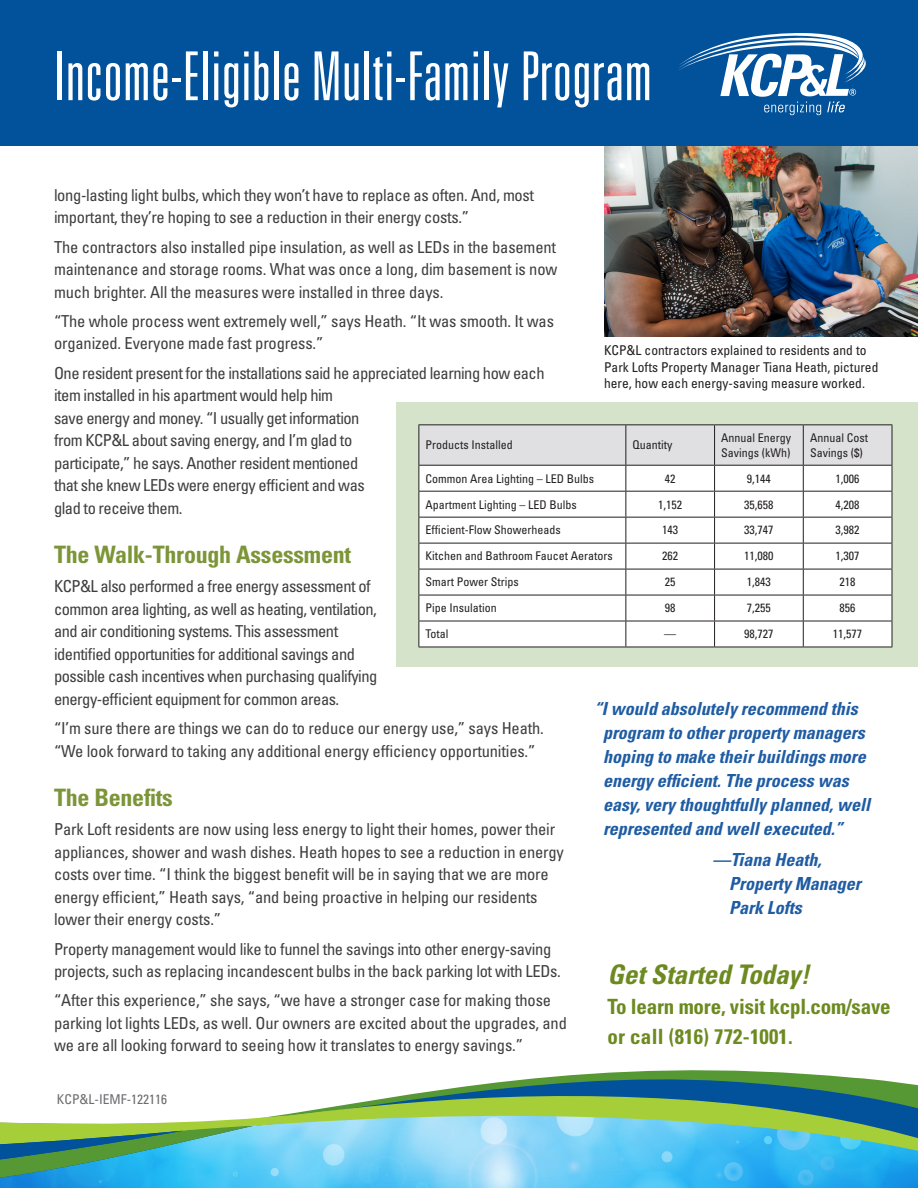
<style>
.page{position:relative;width:918px;height:1188px;background:#fff}
.page>*{position:absolute;margin:0;border:0;box-sizing:border-box;transform-origin:0 0}
.t1{font:300 ultra-condensed 67.5px "Univers LT Std";letter-spacing:.01em;color:#fff}
.subhead_1{font:italic 700 condensed 27px "Univers LT Std";color:#6c8a1f}
.subttitles{font:700 condensed 24px "Univers LT Std";letter-spacing:-.01em;color:#7c9538}
.subhead_1-2{font:700 condensed 21px/30px "Univers LT Std";letter-spacing:-.01em;color:#6c8a1f}
.call_out_title{font:italic 700 condensed 18px/24px "Univers LT Std";color:#1f5ca3}
.body_copy{font:condensed 16.5px/22.5px "Univers LT Std";letter-spacing:-.02em;color:#3e3e3f}
.chart_text{font:condensed 13.5px/16.5px "Univers LT Std";color:#231f20}
.subhead_1-3{font:condensed 13.5px "Univers LT Std";color:#6c6d70}
.Form_text_2{font:condensed 12px/14.4px "Univers LT Std";color:#231f20}
</style>
<div class="page">
<img style="left:604px;top:146px;width:314px;height:190px">
<div style="left:0;top:0;width:918px;height:146px;background:#01519b"></div>
<svg style="left:678px;top:33px;width:188px;height:82px"></svg>
<img style="left:0;top:1180px;width:918px;height:8px">
<svg style="left:0;top:1070px;width:918px;height:110px"></svg>
<svg style="left:179px;top:1088px;width:739px;height:66px"></svg>
<div style="left:396px;top:402px;width:522px;height:264px;background:#d5e3cb"></div>
<hr style="left:418px;top:424px;width:208px;height:1px;background:#231f20">
<hr style="left:626px;top:424px;width:89px;height:1px;background:#231f20">
<hr style="left:715px;top:424px;width:88px;height:1px;background:#231f20">
<hr style="left:803px;top:424px;width:89px;height:1px;background:#231f20">
<svg style="left:418px;top:425px;width:475px;height:222px"></svg>
<hr style="left:418px;top:647px;width:208px;height:1px;background:#231f20">
<hr style="left:626px;top:647px;width:89px;height:1px;background:#231f20">
<hr style="left:715px;top:647px;width:88px;height:1px;background:#231f20">
<hr style="left:803px;top:647px;width:89px;height:1px;background:#231f20">
<p class="t1" style="left:54px;top:41px;width:599px">Income-Eligible Multi-Family Program</p>
<p class="body_copy" style="left:54px;top:184px;width:482px">long-lasting light bulbs, which they won’t have to replace as often. And, most important, they’re hoping to see a reduction in their energy costs.”</p>
<p class="body_copy" style="left:54px;top:235px;width:505px;text-align:justify">The contractors also installed pipe insulation, as well as LEDs in the basement maintenance and storage rooms. What was once a long, dim basement is now much brighter. All the measures were installed in three days.</p>
<p class="body_copy" style="left:54px;top:310px;width:502px">“The whole process went extremely well,” says Heath. “It was smooth. It was organized. Everyone made fast progress.”</p>
<p class="body_copy" style="left:54px;top:361px;width:492px">One resident present for the installations said he appreciated learning how each item installed in his apartment would help him<br>save energy and money. “I usually get information<br>from KCP&amp;L about saving energy, and I’m glad to<br>participate,” he says. Another resident mentioned<br>that she knew LEDs were energy efficient and was<br>glad to receive them.</p>
<p class="subttitles" style="left:54px;top:540px;width:299px">The Walk-Through Assessment</p>
<p class="body_copy" style="left:54px;top:575px;width:325px">KCP&amp;L also performed a free energy assessment of common area lighting, as well as heating, ventilation, and air conditioning systems. This assessment identified opportunities for additional savings and possible cash incentives when purchasing qualifying energy-efficient equipment for common areas.</p>
<p class="body_copy" style="left:54px;top:717px;width:491px">“I’m sure there are things we can do to reduce our energy use,” says Heath. “We look forward to taking any additional energy efficiency opportunities.”</p>
<p class="subttitles" style="left:54px;top:783px;width:120px">The Benefits</p>
<p class="body_copy" style="left:54px;top:818px;width:511px">Park Loft residents are now using less energy to light their homes, power their appliances, shower and wash dishes. Heath hopes to see a reduction in energy costs over time. “I think the biggest benefit will be in saying that we are more energy efficient,” Heath says, “and being proactive in helping our residents lower their energy costs.”</p>
<p class="body_copy" style="left:54px;top:937px;width:508px">Property management would like to funnel the savings into other energy-saving projects, such as replacing incandescent bulbs in the back parking lot with LEDs.</p>
<p class="body_copy" style="left:54px;top:989px;width:514px">“After this experience,” she says, “we have a stronger case for making those parking lot lights LEDs, as well. Our owners are excited about the upgrades, and we are all looking forward to seeing how it translates to energy savings.”</p>
<p class="chart_text" style="left:604px;top:342px;width:276px">KCP&amp;L contractors explained to residents and to<br>Park Lofts Property Manager Tiana Heath, pictured here, how each energy-saving measure worked.</p>
<p class="Form_text_2" style="left:426px;top:438px;width:89px">Products Installed</p>
<p class="Form_text_2" style="left:633px;top:438px;width:41px">Quantity</p>
<p class="Form_text_2" style="left:721px;top:431px;width:71px">Annual Energy<br>Savings (kWh)</p>
<p class="Form_text_2" style="left:810px;top:431px;width:59px">Annual Cost<br>Savings ($)</p>
<p class="Form_text_2" style="left:426px;top:471px;width:170px">Common Area Lighting – LED Bulbs</p>
<p class="Form_text_2" style="left:665px;top:471px;width:12px">42</p>
<p class="Form_text_2" style="left:747px;top:471px;width:25px">9,144</p>
<p class="Form_text_2" style="left:836px;top:471px;width:25px">1,006</p>
<p class="Form_text_2" style="left:426px;top:497px;width:153px">Apartment Lighting – LED Bulbs</p>
<p class="Form_text_2" style="left:658px;top:497px;width:25px">1,152</p>
<p class="Form_text_2" style="left:744px;top:497px;width:31px">35,658</p>
<p class="Form_text_2" style="left:836px;top:497px;width:25px">4,208</p>
<p class="Form_text_2" style="left:426px;top:523px;width:137px">Efficient-Flow Showerheads</p>
<p class="Form_text_2" style="left:662px;top:523px;width:17px">143</p>
<p class="Form_text_2" style="left:744px;top:523px;width:31px">33,747</p>
<p class="Form_text_2" style="left:836px;top:523px;width:25px">3,982</p>
<p class="Form_text_2" style="left:426px;top:549px;width:189px">Kitchen and Bathroom Faucet Aerators</p>
<p class="Form_text_2" style="left:662px;top:549px;width:17px">262</p>
<p class="Form_text_2" style="left:744px;top:549px;width:31px">11,080</p>
<p class="Form_text_2" style="left:836px;top:549px;width:25px">1,307</p>
<p class="Form_text_2" style="left:426px;top:575px;width:95px">Smart Power Strips</p>
<p class="Form_text_2" style="left:665px;top:575px;width:12px">25</p>
<p class="Form_text_2" style="left:747px;top:575px;width:25px">1,843</p>
<p class="Form_text_2" style="left:840px;top:575px;width:17px">218</p>
<p class="Form_text_2" style="left:426px;top:601px;width:73px">Pipe Insulation</p>
<p class="Form_text_2" style="left:665px;top:601px;width:12px">98</p>
<p class="Form_text_2" style="left:747px;top:601px;width:25px">7,255</p>
<p class="Form_text_2" style="left:840px;top:601px;width:17px">856</p>
<p class="Form_text_2" style="left:426px;top:627px;width:24px">Total</p>
<p class="Form_text_2" style="left:664px;top:627px;width:13px">—</p>
<p class="Form_text_2" style="left:744px;top:627px;width:31px">98,727</p>
<p class="Form_text_2" style="left:833px;top:627px;width:31px">11,577</p>
<p class="call_out_title" style="left:603px;top:697px;width:269px;text-indent:-9px">“I would absolutely recommend this program to other property managers hoping to make their buildings more energy efficient. The process was easy, very thoughtfully planned, well represented and well executed.”</p>
<p class="call_out_title" style="left:729px;top:847px;width:133px;text-indent:-16px">—Tiana Heath,<br>Property Manager<br>Park Lofts</p>
<p class="subhead_1" style="left:608px;top:958px;width:203px">Get Started Today!</p>
<p class="subhead_1-2" style="left:608px;top:991px;width:285px">To learn more, visit kcpl.com/save or call (816) 772-1001.</p>
<p class="subhead_1-3" style="left:57px;top:1091px;width:112px">KCP&amp;L-IEMF-122116</p>
</div>
